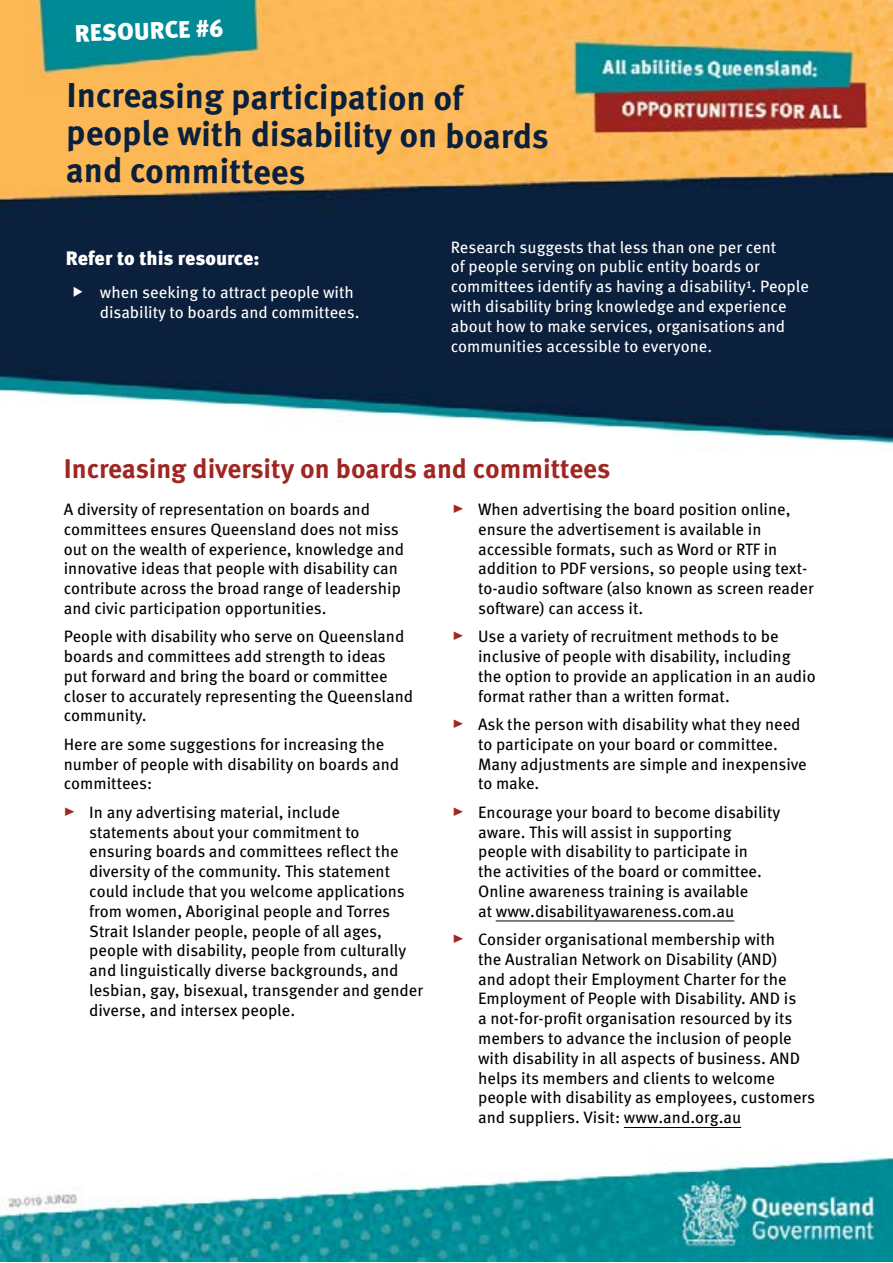
<style>
.page{position:relative;width:893px;height:1263px;background:#fff}
.page>*{position:absolute;margin:0;border:0;box-sizing:border-box;transform-origin:0 0}
.t1{font:700 34.5px/37.2px "Meta OT";letter-spacing:-.01em;color:#0a203c}
.t2{font:700 27px "Meta OT";color:#a02622}
.t3{font:900 24px "Meta OT";color:#fff}
.Bullet_checklist{font:900 19.5px "Meta OT";letter-spacing:-.01em;color:#fff}
.Body{font:16.5px/19.8px "Meta OT";color:#000}
.Intro_para{font:16.5px/19.8px "Meta OT";color:#fff}
.s1{font-weight:300;font-size:27px;color:#a02622}
</style>
<div class="page">
<img style="left:0;top:0;width:893px;height:1261px">
<hr style="left:496px;top:921px;width:238px;height:1px;background:#000">
<hr style="left:624px;top:1127px;width:117px;height:1px;background:#000">
<svg style="left:74px;top:287px;width:9px;height:10px"></svg>
<p class="t3" style="left:74px;top:19px;width:150px;rotate:-2deg">RESOURCE #6</p>
<p class="t1" style="left:66px;top:78px;width:485px">Increasing participation of people with disability on boards and committees</p>
<p class="Bullet_checklist" style="left:66px;top:246px;width:195px">Refer to this resource:</p>
<p class="Intro_para" style="left:100px;top:282px;width:261px">when seeking to attract people with disability to boards and committees.</p>
<p class="Intro_para" style="left:451px;top:237px;width:360px">Research suggests that less than one per cent<br>of people serving on public entity boards or committees identify as having a disability¹. People with disability bring knowledge and experience about how to make services, organisations and communities accessible to everyone.</p>
<h1 class="t2" style="left:64px;top:452px;width:548px">Increasing diversity on boards and committees</h1>
<p class="Body" style="left:64px;top:499px;width:342px">A diversity of representation on boards and committees ensures Queensland does not miss out on the wealth of experience, knowledge and innovative ideas that people with disability can contribute across the broad range of leadership and civic participation opportunities.</p>
<p class="Body" style="left:64px;top:627px;width:351px">People with disability who serve on Queensland boards and committees add strength to ideas put forward and bring the board or committee closer to accurately representing the Queensland community.</p>
<p class="Body" style="left:64px;top:734px;width:337px">Here are some suggestions for increasing the number of people with disability on boards and committees:</p>
<p class="Body" style="left:89px;top:802px;width:335px;text-indent:-26px"><span class="s1">▸</span> In any advertising material, include statements about your commitment to ensuring boards and committees reflect the diversity of the community. This statement could include that you welcome applications from women, Aboriginal people and Torres Strait Islander people, people of all ages, people with disability, people from culturally and linguistically diverse backgrounds, and lesbian, gay, bisexual, transgender and gender diverse, and intersex people.</p>
<p class="Body" style="left:478px;top:499px;width:337px;text-indent:-26px"><span class="s1">▸</span> When advertising the board position online, ensure the advertisement is available in accessible formats, such as Word or RTF in addition to PDF versions, so people using text&shy;to-audio software (also known as screen reader software) can access it.</p>
<p class="Body" style="left:478px;top:627px;width:339px;text-indent:-26px"><span class="s1">▸</span> Use a variety of recruitment methods to be inclusive of people with disability, including the option to provide an application in an audio format rather than a written format.</p>
<p class="Body" style="left:478px;top:714px;width:330px;text-indent:-26px"><span class="s1">▸</span> Ask the person with disability what they need to participate on your board or committee.<br>Many adjustments are simple and inexpensive to make.</p>
<p class="Body" style="left:478px;top:802px;width:304px;text-indent:-26px"><span class="s1">▸</span> Encourage your board to become disability aware. This will assist in supporting people with disability to participate in<br>the activities of the board or committee.<br>Online awareness training is available<br>at www.disabilityawareness.com.au</p>
<p class="Body" style="left:478px;top:929px;width:338px;text-indent:-26px"><span class="s1">▸</span> Consider organisational membership with<br>the Australian Network on Disability (AND)<br>and adopt their Employment Charter for the Employment of People with Disability. AND is<br>a not-for-profit organisation resourced by its members to advance the inclusion of people with disability in all aspects of business. AND helps its members and clients to welcome people with disability as employees, customers and suppliers. Visit: www.and.org.au</p>
</div>
